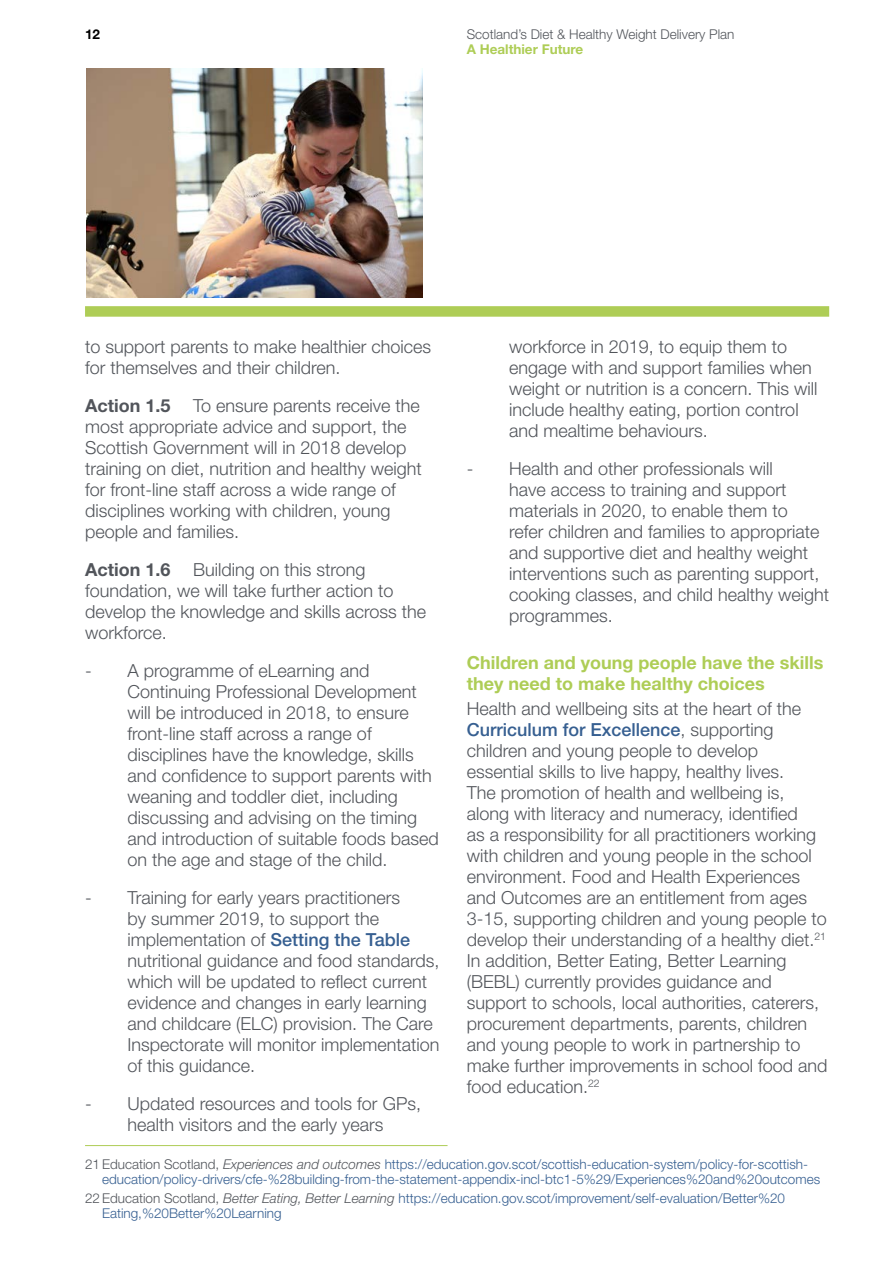
<style>
.page{position:relative;width:893px;height:1263px;background:#fff}
.page>*{position:absolute;margin:0;border:0;box-sizing:border-box;transform-origin:0 0}
.t1{font:300 18px/21px "Helvetica Neue LT Std";color:#52555b}
.t2{font:700 18px/21px "Helvetica Neue LT Std";color:#aecd56}
.t3{font:700 18px "Helvetica Neue LT Std";color:#52555b}
.t4{font:300 13.5px/15px "Helvetica Neue LT Std";color:#365f91}
.t5{font:300 13.5px "Helvetica Neue LT Std";color:#52555b}
.t6{font:700 13.5px "Helvetica Neue LT Std";color:#aecd56}
.t7{font:700 13.5px "Helvetica Neue LT Std";color:#000}
.s1{font-weight:500;color:#365f91}
.s2{color:#52555b}
.s3{font-style:italic;color:#52555b}
</style>
<div class="page">
<hr style="left:85px;top:1145px;width:363px;height:1px;background:#aecd56">
<img style="left:86px;top:69px;width:337px;height:229px">
<div style="left:85px;top:306px;width:744px;height:11px;background:#aecd56"></div>
<p class="t7" style="left:85px;top:26px;width:17px">12</p>
<p class="t5" style="left:467px;top:26px;width:269px">Scotland’s Diet &amp; Healthy Weight Delivery Plan</p>
<p class="t6" style="left:467px;top:41px;width:118px">A Healthier Future</p>
<p class="t1" style="left:85px;top:336px;width:348px">to support parents to make healthier choices for themselves and their children.</p>
<p class="t3" style="left:85px;top:394px;width:87px">Action 1.5</p>
<p class="t1" style="left:509px;top:336px;width:310px">workforce in 2019, to equip them to engage with and support families when weight or nutrition is a concern. This will include healthy eating, portion control and mealtime behaviours.</p>
<p class="t1" style="left:509px;top:458px;width:321px;text-indent:-43px">- Health and other professionals will<br>have access to training and support materials in 2020, to enable them to<br>refer children and families to appropriate and supportive diet and healthy weight interventions such as parenting support, cooking classes, and child healthy weight programmes.</p>
<p class="t2" style="left:467px;top:651px;width:358px">Children and young people have the skills they need to make healthy choices</p>
<p class="t1" style="left:467px;top:698px;width:362px">Health and wellbeing sits at the heart of the <span class="s1">Curriculum for Excellence</span>, supporting children and young people to develop essential skills to live happy, healthy lives.<br>The promotion of health and wellbeing is, along with literacy and numeracy, identified<br>as a responsibility for all practitioners working with children and young people in the school environment. Food and Health Experiences and Outcomes are an entitlement from ages 3-15, supporting children and young people to develop their understanding of a healthy diet.<sup>21<br></sup>In addition, Better Eating, Better Learning (BEBL) currently provides guidance and support to schools, local authorities, caterers, procurement departments, parents, children and young people to work in partnership to make further improvements in school food and food education.<sup>22</sup></p>
<p class="t1" style="left:85px;top:395px;width:338px;text-indent:108px">To ensure parents receive the most appropriate advice and support, the Scottish Government will in 2018 develop training on diet, nutrition and healthy weight for front-line staff across a wide range of disciplines working with children, young people and families.</p>
<p class="t3" style="left:85px;top:559px;width:87px">Action 1.6</p>
<p class="t1" style="left:85px;top:559px;width:343px;text-indent:108px">Building on this strong foundation, we will take further action to develop the knowledge and skills across the workforce.</p>
<p class="t1" style="left:128px;top:660px;width:313px;text-indent:-43px">- A programme of eLearning and Continuing Professional Development will be introduced in 2018, to ensure front-line staff across a range of disciplines have the knowledge, skills and confidence to support parents with weaning and toddler diet, including discussing and advising on the timing and introduction of suitable foods based on the age and stage of the child.</p>
<p class="t1" style="left:128px;top:887px;width:314px;text-indent:-43px">- Training for early years practitioners<br>by summer 2019, to support the implementation of <span class="s1">Setting the Table </span>nutritional guidance and food standards, which will be updated to reflect current evidence and changes in early learning and childcare (ELC) provision. The Care Inspectorate will monitor implementation of this guidance.</p>
<p class="t1" style="left:85px;top:1093px;width:337px;text-align:center">- Updated resources and tools for GPs, health visitors and the early years</p>
<p class="t4" style="left:102px;top:1156px;width:720px;text-indent:-17px"><span class="s2">21Education Scotland,</span> <span class="s3">Experiences and outcomes</span> https://education.gov.scot/scottish-education-system/policy-for-scottish&shy;education/policy-drivers/cfe-%28building-from-the-statement-appendix-incl-btc1-5%29/Experiences%20and%20outcomes</p>
<p class="t4" style="left:102px;top:1191px;width:684px;text-indent:-17px"><span class="s2">22Education Scotland,</span> <span class="s3">Better Eating, Better Learning</span> https://education.gov.scot/improvement/self-evaluation/Better%20<br>Eating,%20Better%20Learning</p>
</div>
